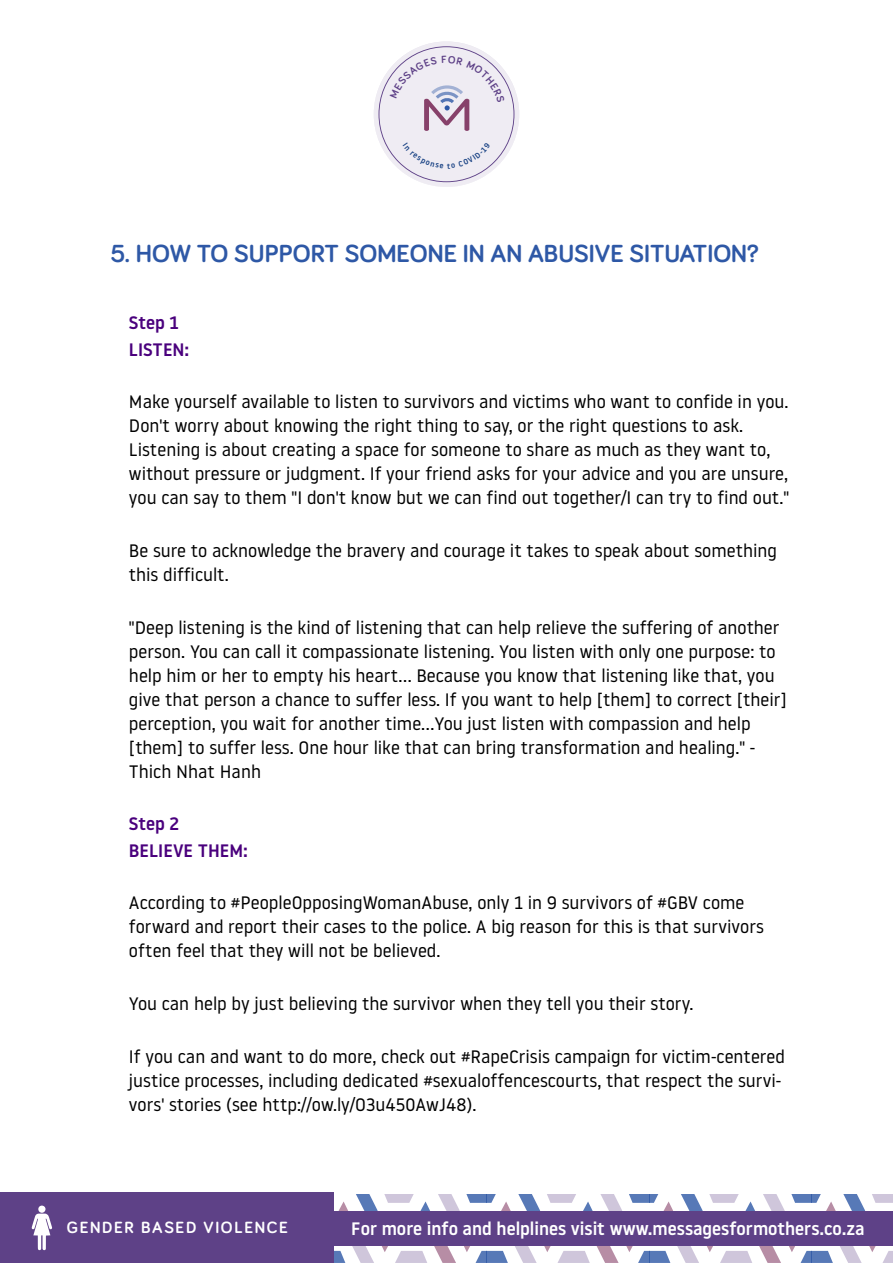
<style>
.page{position:relative;width:893px;height:1263px;background:#fff}
.page>*{position:absolute;margin:0;border:0;box-sizing:border-box;transform-origin:0 0}
.t1{font:700 25.5px "Bariol";color:#2e58a6}
.t2{font:18px/24px "Noway";color:#000}
.t3{font:500 18px "Noway";color:#fff}
.t4{font:500 18px/26.4px "Noway";color:#4a007d}
.t5{font:700 16.8px "Bariol";letter-spacing:.1em;color:#fff}
</style>
<div class="page">
<svg style="left:333px;top:1194px;width:560px;height:69px"></svg>
<div style="left:374px;top:41px;width:145px;height:146px;background:#efecf3;border-radius:50%"></div>
<div style="left:0;top:1192px;width:333px;height:71px;background:#5e4187"></div>
<div style="left:333px;top:1212px;width:560px;height:34px;background:#5e4187"></div>
<svg style="left:31px;top:1213px;width:21px;height:38px"></svg>
<div style="left:38px;top:1205px;width:8px;height:8px;background:#fff;border-radius:50%"></div>
<svg style="left:378px;top:46px;width:136px;height:136px"></svg>
<h1 class="t1" style="left:111px;top:236px;width:649px">5. HOW TO SUPPORT SOMEONE IN AN ABUSIVE SITUATION?</h1>
<p class="t4" style="left:129px;top:309px;width:62px">Step 1<br>LISTEN:</p>
<p class="t2" style="left:129px;top:389px;width:662px">Make yourself available to listen to survivors and victims who want to confide in you.<br>Don't worry about knowing the right thing to say, or the right questions to ask.<br>Listening is about creating a space for someone to share as much as they want to, without pressure or judgment. If your friend asks for your advice and you are unsure, you can say to them "I don't know but we can find out together/I can try to find out."</p>
<p class="t2" style="left:129px;top:538px;width:649px">Be sure to acknowledge the bravery and courage it takes to speak about something this difficult.</p>
<p class="t2" style="left:129px;top:615px;width:660px">"Deep listening is the kind of listening that can help relieve the suffering of another person. You can call it compassionate listening. You listen with only one purpose: to help him or her to empty his heart… Because you know that listening like that, you give that person a chance to suffer less. If you want to help [them] to correct [their] perception, you wait for another time…You just listen with compassion and help [them] to suffer less. One hour like that can bring transformation and healing." - Thich Nhat Hanh</p>
<p class="t4" style="left:129px;top:810px;width:121px">Step 2<br>BELIEVE THEM:</p>
<p class="t2" style="left:129px;top:890px;width:636px">According to #PeopleOpposingWomanAbuse, only 1 in 9 survivors of #GBV come forward and report their cases to the police. A big reason for this is that survivors often feel that they will not be believed.</p>
<p class="t2" style="left:129px;top:991px;width:566px">You can help by just believing the survivor when they tell you their story.</p>
<p class="t2" style="left:129px;top:1044px;width:657px">If you can and want to do more, check out #RapeCrisis campaign for victim-centered justice processes, including dedicated #sexualoffencescourts, that respect the survi&shy;vors' stories (see http://ow.ly/O3u450AwJ48).</p>
<p class="t5" style="left:78px;top:1216px;width:140px">MENTAL HEALTH</p>
<p class="t3" style="left:351px;top:1216px;width:515px">For more info and helplines visit www.messagesformothers.co.za</p>
<p class="t5" style="left:67px;top:1216px;width:223px">GENDER BASED VIOLENCE</p>
</div>
